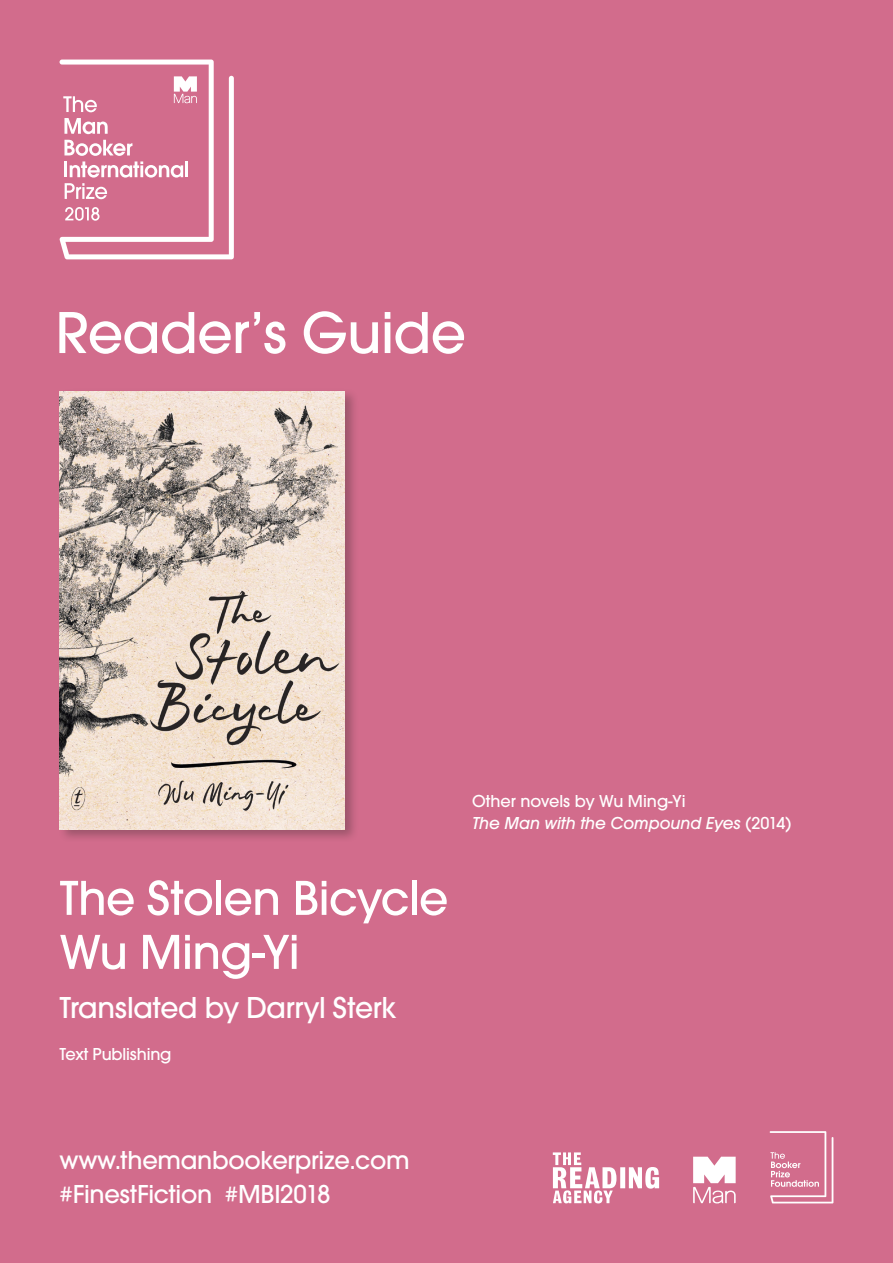
<style>
.page{position:relative;width:893px;height:1263px;background:#d26c8c}
.page>*{position:absolute;margin:0;border:0;box-sizing:border-box;transform-origin:0 0}
.t1{font:500 61.5px "Avant Garde Gothic Itc T";letter-spacing:-.01em;color:#fff}
.t2{font:500 51px/54px "Avant Garde Gothic Itc T";letter-spacing:-.01em;color:#fff}
.t3{font:500 31.5px "Avant Garde Gothic Itc T";letter-spacing:-.01em;color:#fff}
.t4{font:500 27px/34.5px "Avant Garde Gothic Itc T";letter-spacing:-.01em;color:#fff}
.t5{font:500 18px/22.5px "Avant Garde Gothic Itc T";letter-spacing:-.01em;color:#fff}
.s1{font-style:italic}
</style>
<div class="page">
<svg style="left:770px;top:1131px;width:63px;height:72px"></svg>
<svg style="left:693px;top:1157px;width:43px;height:46px"></svg>
<svg style="left:553px;top:1152px;width:106px;height:51px"></svg>
<svg style="left:60px;top:60px;width:174px;height:199px"></svg>
<div style="left:58px;top:388px;width:301px;height:455px;background:#1e1e1c;opacity:.3"></div>
<img style="left:60px;top:391px;width:284px;height:438px">
<h1 class="t1" style="left:55px;top:297px;width:412px">Reader’s Guide</h1>
<h2 class="t2" style="left:60px;top:870px;width:390px">The Stolen Bicycle<br>Wu Ming-Yi</h2>
<h3 class="t3" style="left:60px;top:989px;width:338px">Translated by Darryl Sterk</h3>
<p class="t5" style="left:60px;top:1043px;width:113px">Text Publishing</p>
<p class="t5" style="left:472px;top:789px;width:321px">Other novels by Wu Ming-Yi<br><span class="s1">The Man with the Compound Eyes</span> (2014)</p>
<h3 class="t4" style="left:60px;top:1142px;width:351px">www.themanbookerprize.com #FinestFiction #MBI2018</h3>
</div>
